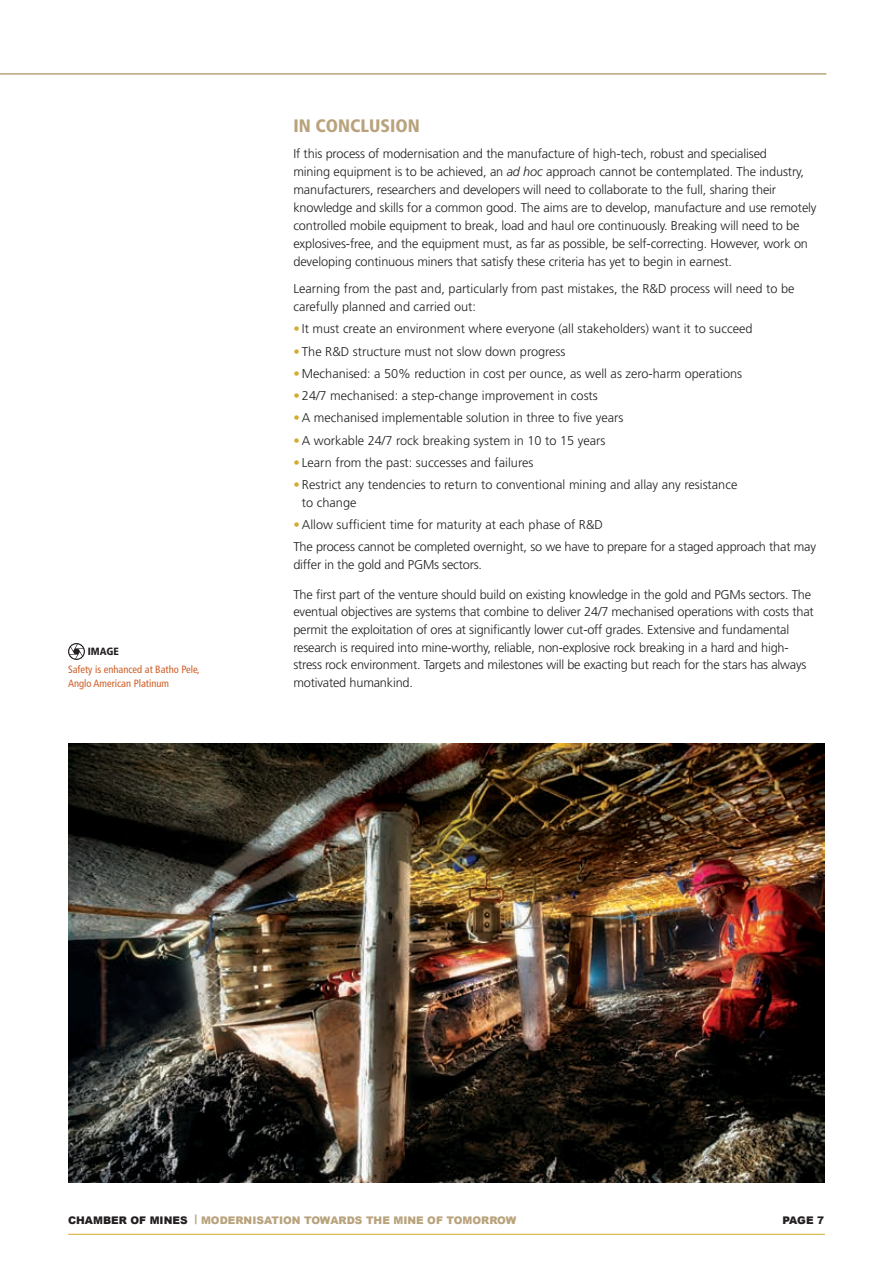
<style>
.page{position:relative;width:893px;height:1263px;background:#fff}
.page>*{position:absolute;margin:0;border:0;box-sizing:border-box;transform-origin:0 0}
.t1{font:900 condensed 18px "Frutiger";color:#b9a37d}
.t2{font:300 12.75px/18px "Frutiger";letter-spacing:-.01em;color:#231f20}
.t3{font:900 10.5px "Arial";color:#b9a37d}
.t4{font:condensed 10.5px/13.5px "Frutiger";color:#cc5f28}
.t5{font:900 10.5px "Arial";color:#231f20}
.t6{font:900 condensed 10.5px "Frutiger";color:#231f20}
.s1{font-style:italic}
.s2{color:#d4ab2e}
.s3{color:#231f20}
</style>
<div class="page">
<hr style="left:68px;top:1234px;width:757px;height:1px;background:#d4ab2e">
<hr style="left:0;top:73px;width:826px;height:2px;background:#b9a37d">
<img style="left:68px;top:743px;width:757px;height:439px">
<svg style="left:68px;top:643px;width:17px;height:17px"></svg>
<p class="t6" style="left:88px;top:645px;width:33px">IMAGE</p>
<p class="t4" style="left:68px;top:663px;width:133px">Safety is enhanced at Batho Pele,<br>Anglo American Platinum</p>
<h1 class="t1" style="left:293px;top:115px;width:128px">IN CONCLUSION</h1>
<p class="t2" style="left:293px;top:145px;width:525px">If this process of modernisation and the manufacture of high-tech, robust and specialised<br>mining equipment is to be achieved, an <span class="s1">ad hoc</span> approach cannot be contemplated. The industry, manufacturers, researchers and developers will need to collaborate to the full, sharing their knowledge and skills for a common good. The aims are to develop, manufacture and use remotely controlled mobile equipment to break, load and haul ore continuously. Breaking will need to be explosives-free, and the equipment must, as far as possible, be self-correcting. However, work on developing continuous miners that satisfy these criteria has yet to begin in earnest.</p>
<p class="t2" style="left:293px;top:280px;width:503px">Learning from the past and, particularly from past mistakes, the R&amp;D process will need to be carefully planned and carried out:</p>
<p class="t2" style="left:293px;top:320px;width:461px"><span class="s2">•</span> It must create an environment where everyone (all stakeholders) want it to succeed</p>
<p class="t2" style="left:293px;top:342px;width:274px"><span class="s2">•</span> The R&amp;D structure must not slow down progress</p>
<p class="t2" style="left:293px;top:364px;width:450px"><span class="s2">•</span> Mechanised: a 50% reduction in cost per ounce, as well as zero-harm operations</p>
<p class="t2" style="left:293px;top:387px;width:306px"><span class="s2">•</span> 24/7 mechanised: a step-change improvement in costs</p>
<p class="t2" style="left:293px;top:409px;width:331px"><span class="s2">•</span> A mechanised implementable solution in three to five years</p>
<p class="t2" style="left:293px;top:431px;width:313px"><span class="s2">•</span> A workable 24/7 rock breaking system in 10 to 15 years</p>
<p class="t2" style="left:293px;top:453px;width:241px"><span class="s2">•</span> Learn from the past: successes and failures</p>
<p class="t2" style="left:302px;top:476px;width:437px;text-indent:-9px"><span class="s2">•</span> Restrict any tendencies to return to conventional mining and allay any resistance to change</p>
<p class="t2" style="left:293px;top:514px;width:524px;line-height:21.8px"><span class="s2">•</span> Allow sufficient time for maturity at each phase of R&amp;D<br>The process cannot be completed overnight, so we have to prepare for a staged approach that may</p>
<p class="t2" style="left:293px;top:555px;width:190px">differ in the gold and PGMs sectors.</p>
<p class="t2" style="left:293px;top:586px;width:522px;line-height:17.5px">The first part of the venture should build on existing knowledge in the gold and PGMs sectors. The eventual objectives are systems that combine to deliver 24/7 mechanised operations with costs that permit the exploitation of ores at significantly lower cut-off grades. Extensive and fundamental research is required into mine-worthy, reliable, non-explosive rock breaking in a hard and high&shy;stress rock environment. Targets and milestones will be exacting but reach for the stars has always motivated humankind.</p>
<p class="t3" style="left:68px;top:1212px;width:450px"><span class="s3">CHAMBER OF MINES</span> | MODERNISATION TOWARDS THE MINE OF TOMORROW</p>
<p class="t5" style="left:783px;top:1212px;width:43px">PAGE 7</p>
</div>
